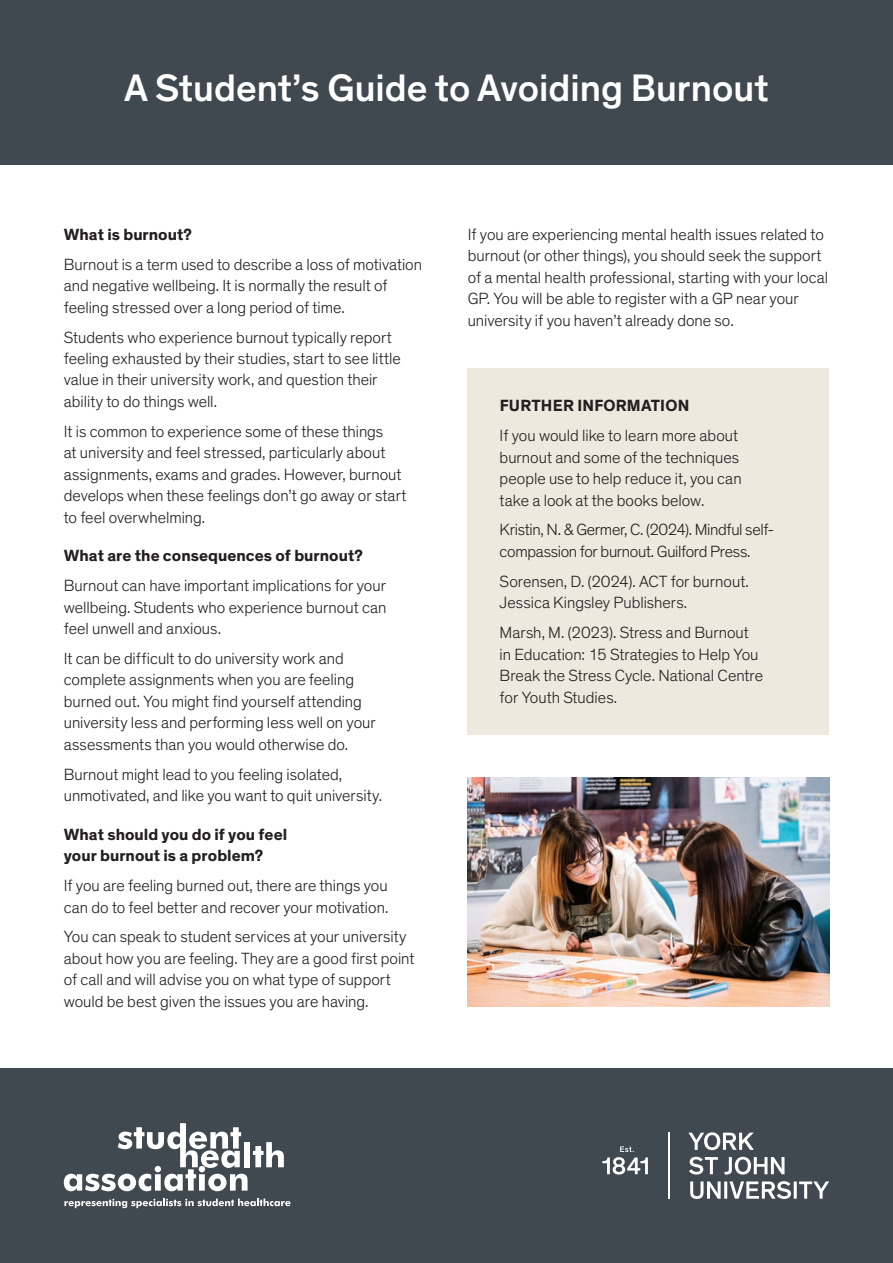
<style>
.page{position:relative;width:893px;height:1263px;background:#fff}
.page>*{position:absolute;margin:0;border:0;box-sizing:border-box;transform-origin:0 0}
.t1{font:500 39px "Theinhardt";color:#fff}
.body_copy{font:300 16.5px/21.5px "Theinhardt";color:#231f20}
.body_copy-2{font:700 16.5px/21.5px "Theinhardt";color:#231f20}
.body_copy-3{font:300 16.5px/21.5px "Theinhardt";letter-spacing:-.02em;color:#231f20}
</style>
<div class="page">
<div style="left:0;top:0;width:893px;height:165px;background:#40494f"></div>
<div style="left:468px;top:368px;width:361px;height:366px;background:#ece9df"></div>
<img style="left:468px;top:777px;width:361px;height:230px">
<div style="left:0;top:1068px;width:893px;height:195px;background:#40494f"></div>
<hr style="left:668px;top:1132px;width:2px;height:67px;background:#fff">
<svg style="left:690px;top:1181px;width:139px;height:18px"></svg>
<svg style="left:689px;top:1157px;width:95px;height:17px"></svg>
<svg style="left:688px;top:1132px;width:66px;height:18px"></svg>
<svg style="left:602px;top:1146px;width:46px;height:28px"></svg>
<svg style="left:64px;top:1123px;width:220px;height:68px"></svg>
<svg style="left:64px;top:1198px;width:227px;height:10px"></svg>
<p class="t1" style="left:124px;top:65px;width:646px">A Student’s Guide to Avoiding Burnout</p>
<p class="body_copy-2" style="left:64px;top:224px;width:130px">What is burnout?</p>
<p class="body_copy" style="left:64px;top:254px;width:360px">Burnout is a term used to describe a loss of motivation and negative wellbeing. It is normally the result of feeling stressed over a long period of time.</p>
<p class="body_copy" style="left:64px;top:327px;width:339px">Students who experience burnout typically report feeling exhausted by their studies, start to see little value in their university work, and question their ability to do things well.</p>
<p class="body_copy" style="left:64px;top:421px;width:344px">It is common to experience some of these things<br>at university and feel stressed, particularly about assignments, exams and grades. However, burnout develops when these feelings don’t go away or start to feel overwhelming.</p>
<p class="body_copy-2" style="left:64px;top:545px;width:301px">What are the consequences of burnout?</p>
<p class="body_copy" style="left:64px;top:575px;width:324px;text-align:justify">Burnout can have important implications for your wellbeing. Students who experience burnout can feel unwell and anxious.</p>
<p class="body_copy" style="left:64px;top:648px;width:313px">It can be difficult to do university work and complete assignments when you are feeling burned out. You might find yourself attending university less and performing less well on your assessments than you would otherwise do.</p>
<p class="body_copy" style="left:64px;top:764px;width:320px">Burnout might lead to you feeling isolated, unmotivated, and like you want to quit university.</p>
<p class="body_copy-2" style="left:64px;top:824px;width:225px">What should you do if you feel your burnout is a problem?</p>
<p class="body_copy" style="left:64px;top:875px;width:326px">If you are feeling burned out, there are things you can do to feel better and recover your motivation.</p>
<p class="body_copy" style="left:64px;top:926px;width:352px">You can speak to student services at your university about how you are feeling. They are a good first point of call and will advise you on what type of support would be best given the issues you are having.</p>
<p class="body_copy" style="left:468px;top:224px;width:362px">If you are experiencing mental health issues related to burnout (or other things), you should seek the support of a mental health professional, starting with your local GP. You will be able to register with a GP near your university if you haven’t already done so.</p>
<p class="body_copy-2" style="left:500px;top:395px;width:191px">FURTHER INFORMATION</p>
<p class="body_copy" style="left:500px;top:425px;width:244px">If you would like to learn more about burnout and some of the techniques people use to help reduce it, you can take a look at the books below.</p>
<p class="body_copy-3" style="left:500px;top:519px;width:276px">Kristin, N. &amp; Germer, C. (2024). Mindful self&shy;compassion for burnout. Guilford Press.</p>
<p class="body_copy" style="left:500px;top:571px;width:251px">Sorensen, D. (2024). ACT for burnout.<br>Jessica Kingsley Publishers.</p>
<p class="body_copy" style="left:500px;top:622px;width:265px">Marsh, M. (2023). Stress and Burnout in Education: 15 Strategies to Help You Break the Stress Cycle. National Centre for Youth Studies.</p>
</div>
